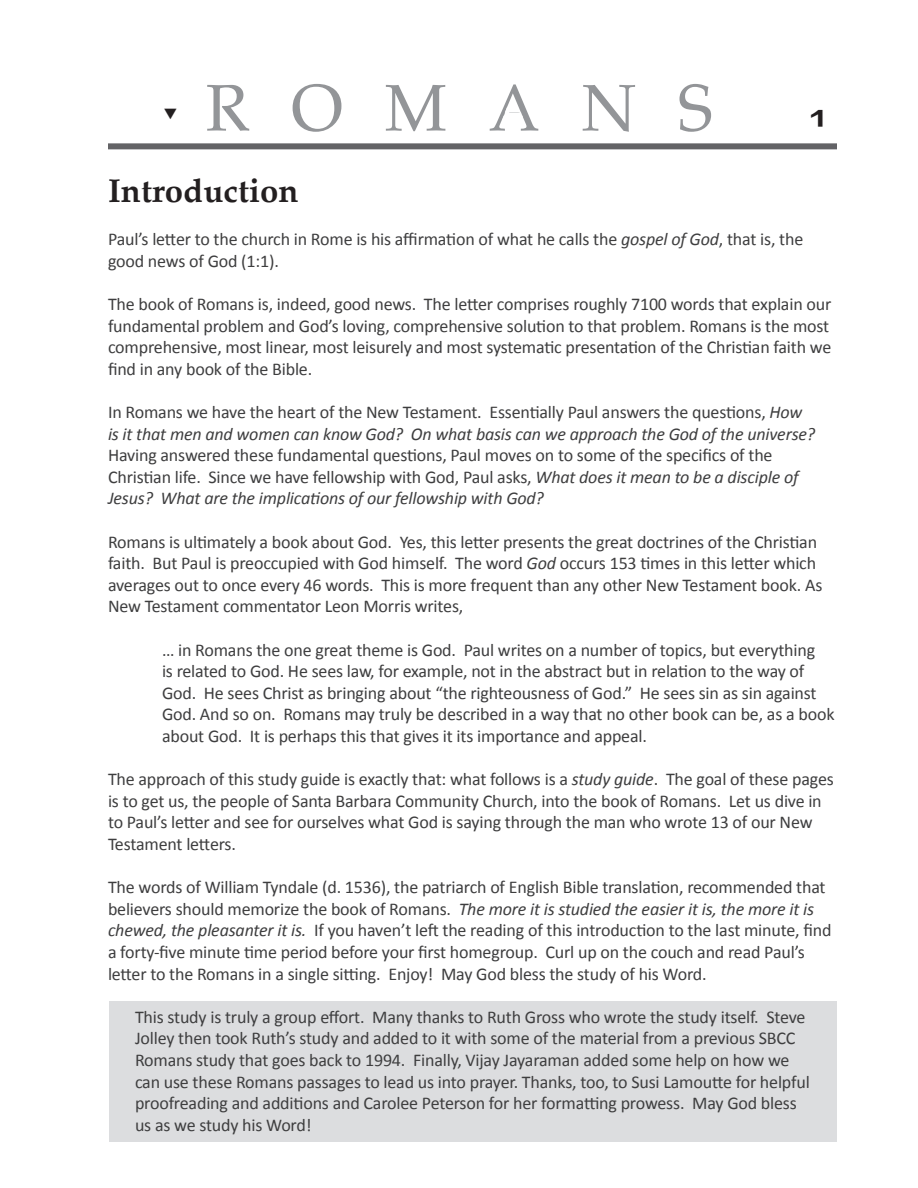
<style>
.page{position:relative;width:918px;height:1188px;background:#fff}
.page>*{position:absolute;margin:0;border:0;box-sizing:border-box;transform-origin:0 0}
.t1{font:66px "Palatia";letter-spacing:.63em;color:#939598}
.t2{font:700 33px "Palatia";color:#231f20}
.t3{font:700 21px "Antiqua 101 Extended";color:#231f20}
.t4{font:18px/21.6px "Calibri";letter-spacing:-.01em;color:#3e3e3f}
.t5{font:italic 18px/21.6px "Calibri";letter-spacing:-.01em;color:#3e3e3f}
.s1{font-style:italic}
.s2{font-style:normal}
</style>
<div class="page">
<div style="left:108px;top:143px;width:729px;height:6px;background:#636366"></div>
<div style="left:110px;top:1002px;width:727px;height:140px;background:#dcdddf"></div>
<h1 class="t1" style="left:164px;top:68px;width:550px"><sup>▼</sup> ROMANS</h1>
<p class="t3" style="left:808px;top:104px;width:20px">1</p>
<h2 class="t2" style="left:108px;top:171px;width:192px">Introduction</h2>
<p class="t4" style="left:108px;top:229px;width:697px">Paul’s letter to the church in Rome is his affirmation of what he calls the <span class="s1">gospel of God</span>, that is, the good news of God (1:1).</p>
<p class="t4" style="left:108px;top:293px;width:725px">The book of Romans is, indeed, good news. The letter comprises roughly 7100 words that explain our fundamental problem and God’s loving, comprehensive solution to that problem. Romans is the most comprehensive, most linear, most leisurely and most systematic presentation of the Christian faith we find in any book of the Bible.</p>
<p class="t5" style="left:108px;top:401px;width:709px"><span class="s2">In Romans we have the heart of the New Testament. Essentially Paul answers the questions,</span> How is it that men and women can know God? On what basis can we approach the God of the universe?</p>
<p class="t4" style="left:108px;top:445px;width:692px">Having answered these fundamental questions, Paul moves on to some of the specifics of the<br>Christian life. Since we have fellowship with God, Paul asks, <span class="s1">What does it mean to be a disciple of<br>Jesus? What are the implications of our fellowship with God?</span></p>
<p class="t4" style="left:108px;top:531px;width:716px">Romans is ultimately a book about God. Yes, this letter presents the great doctrines of the Christian faith. But Paul is preoccupied with God himself. The word <span class="s1">God</span> occurs 153 times in this letter which averages out to once every 46 words. This is more frequent than any other New Testament book. As New Testament commentator Leon Morris writes,</p>
<p class="t4" style="left:162px;top:639px;width:674px">… in Romans the one great theme is God. Paul writes on a number of topics, but everything<br>is related to God. He sees law, for example, not in the abstract but in relation to the way of God. He sees Christ as bringing about “the righteousness of God.” He sees sin as sin against God. And so on. Romans may truly be described in a way that no other book can be, as a book about God. It is perhaps this that gives it its importance and appeal.</p>
<p class="t4" style="left:108px;top:769px;width:727px">The approach of this study guide is exactly that: what follows is a <span class="s1">study guide</span>. The goal of these pages is to get us, the people of Santa Barbara Community Church, into the book of Romans. Let us dive in to Paul’s letter and see for ourselves what God is saying through the man who wrote 13 of our New Testament letters.</p>
<p class="t4" style="left:108px;top:877px;width:725px">The words of William Tyndale (d. 1536), the patriarch of English Bible translation, recommended that believers should memorize the book of Romans. <span class="s1">The more it is studied the easier it is, the more it is chewed, the pleasanter it is.</span> If you haven’t left the reading of this introduction to the last minute, find a forty-five minute time period before your first homegroup. Curl up on the couch and read Paul’s letter to the Romans in a single sitting. Enjoy! May God bless the study of his Word.</p>
<p class="t4" style="left:135px;top:1006px;width:676px">This study is truly a group effort. Many thanks to Ruth Gross who wrote the study itself. Steve Jolley then took Ruth’s study and added to it with some of the material from a previous SBCC Romans study that goes back to 1994. Finally, Vijay Jayaraman added some help on how we can use these Romans passages to lead us into prayer. Thanks, too, to Susi Lamoutte for helpful proofreading and additions and Carolee Peterson for her formatting prowess. May God bless us as we study his Word!</p>
</div>
